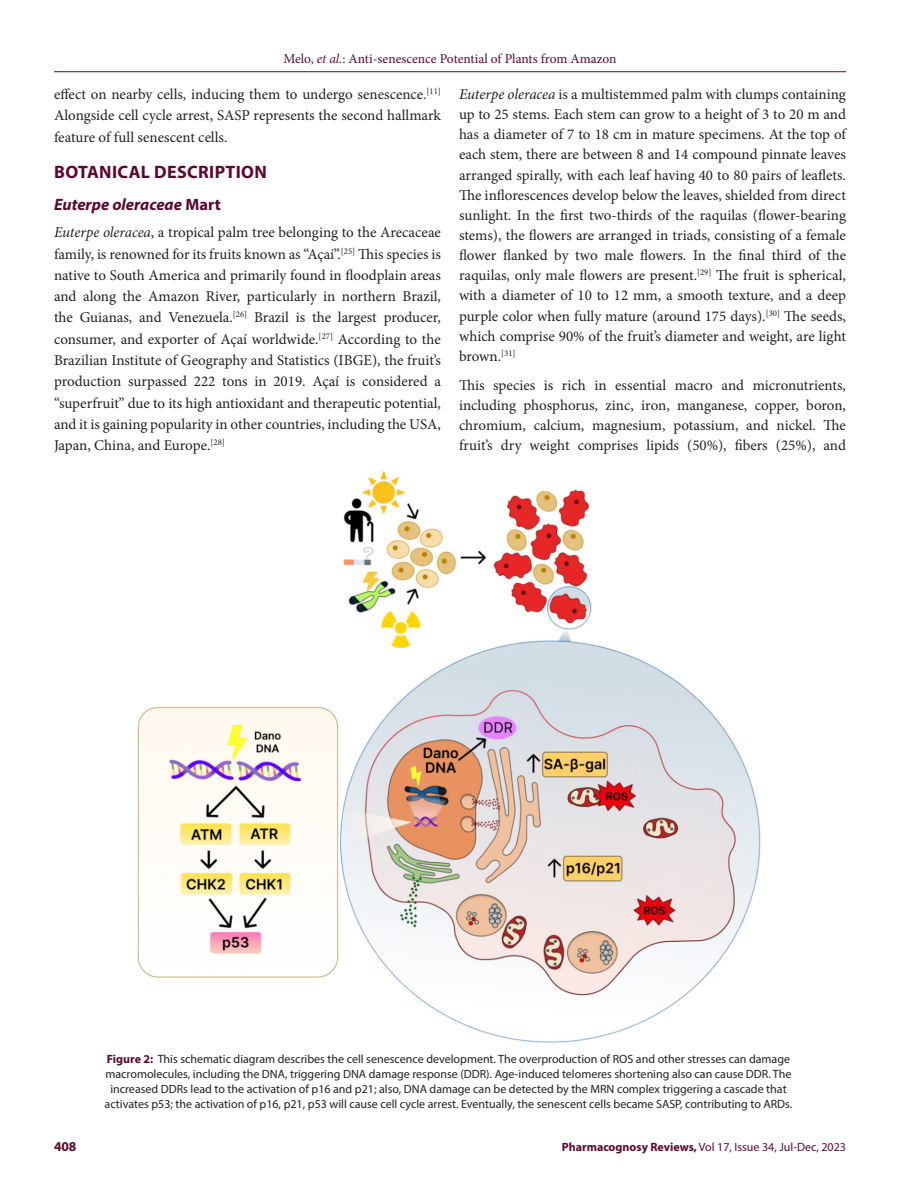
<style>
.page{position:relative;width:918px;height:1188px;background:#fff}
.page>*{position:absolute;margin:0;border:0;box-sizing:border-box;transform-origin:0 0}
.Heading_1{font:700 18px "Myriad Pro";letter-spacing:.02em;color:#5b0830}
.Heading_2_after_head{font:italic 700 16.5px "Myriad Pro";color:#5b0830}
.Body_text{font:15px/20.1px "Minion Pro";color:#231f20;text-align:justify}
.Body_text__FO{font:15px/21.3px "Minion Pro";color:#231f20;text-align:justify}
.t1{font:13.5px "Minion Pro";letter-spacing:-.005em;color:#5b0830}
.t2{font:700 13.5px "Myriad Pro";color:#5b0830}
.FIG_Caption{font:12px/15px "Myriad Pro";color:#231f20;text-align:center}
.t3{font:12px "Myriad Pro";color:#5b0830}
.s1{font-style:italic}
.s2{font-style:normal}
.s3{font-weight:700;color:#5b0830}
.s4{font-weight:700}
</style>
<div class="page">
<hr style="left:54px;top:71px;width:792px;height:1px;background:#5b0830">
<img style="left:137px;top:471px;width:624px;height:572px">
<p class="t1" style="left:283px;top:50px;width:335px">Melo, <span class="s1">et al.</span>: Anti-senescence Potential of Plants from Amazon</p>
<p class="Body_text" style="left:54px;top:84px;width:389px;line-height:21.3px">effect on nearby cells, inducing them to undergo senescence.<sup>[11] </sup>Alongside cell cycle arrest, SASP represents the second hallmark feature of full senescent cells.</p>
<p class="Heading_1" style="left:54px;top:161px;width:214px">BOTANICAL DESCRIPTION</p>
<p class="Heading_2_after_head" style="left:54px;top:194px;width:168px">Euterpe oleraceae <span class="s2">Mart</span></p>
<p class="Body_text__FO" style="left:54px;top:222px;width:389px"><span class="s1">Euterpe oleracea</span>, a tropical palm tree belonging to the Arecaceae family, is renowned for its fruits known as “Açaí”.<sup>[25]</sup> This species is native to South America and primarily found in floodplain areas and along the Amazon River, particularly in northern Brazil, the Guianas, and Venezuela.<sup>[26]</sup> Brazil is the largest producer, consumer, and exporter of Açaí worldwide.<sup>[27]</sup> According to the Brazilian Institute of Geography and Statistics (IBGE), the fruit’s production surpassed 222 tons in 2019. Açaí is considered a “superfruit” due to its high antioxidant and therapeutic potential, and it is gaining popularity in other countries, including the USA, Japan, China, and Europe.<sup>[28]</sup></p>
<p class="Body_text" style="left:459px;top:84px;width:389px"><span class="s1">Euterpe oleracea</span> is a multistemmed palm with clumps containing up to 25 stems. Each stem can grow to a height of 3 to 20 m and has a diameter of 7 to 18 cm in mature specimens. At the top of each stem, there are between 8 and 14 compound pinnate leaves arranged spirally, with each leaf having 40 to 80 pairs of leaflets.<br>The inflorescences develop below the leaves, shielded from direct sunlight. In the first two-thirds of the raquilas (flower-bearing stems), the flowers are arranged in triads, consisting of a female flower flanked by two male flowers. In the final third of the raquilas, only male flowers are present.<sup>[29]</sup> The fruit is spherical, with a diameter of 10 to 12 mm, a smooth texture, and a deep purple color when fully mature (around 175 days).<sup>[30]</sup> The seeds, which comprise 90% of the fruit’s diameter and weight, are light brown.<sup>[31]</sup></p>
<p class="Body_text" style="left:459px;top:375px;width:389px">This species is rich in essential macro and micronutrients, including phosphorus, zinc, iron, manganese, copper, boron, chromium, calcium, magnesium, potassium, and nickel. The fruit’s dry weight comprises lipids (50%), fibers (25%), and</p>
<p class="FIG_Caption" style="left:105px;top:1051px;width:689px"><span class="s3">Figure 2:</span> This schematic diagram describes the cell senescence development. The overproduction of ROS and other stresses can damage macromolecules, including the DNA, triggering DNA damage response (DDR). Age-induced telomeres shortening also can cause DDR. The increased DDRs lead to the activation of p16 and p21; also, DNA damage can be detected by the MRN complex triggering a cascade that activates p53; the activation of p16, p21, p53 will cause cell cycle arrest. Eventually, the senescent cells became SASP, contributing to ARDs.</p>
<p class="t2" style="left:54px;top:1137px;width:24px">408</p>
<p class="t3" style="left:562px;top:1139px;width:286px"><span class="s4">Pharmacognosy Reviews,</span> Vol 17, Issue 34, Jul-Dec, 2023</p>
</div>
